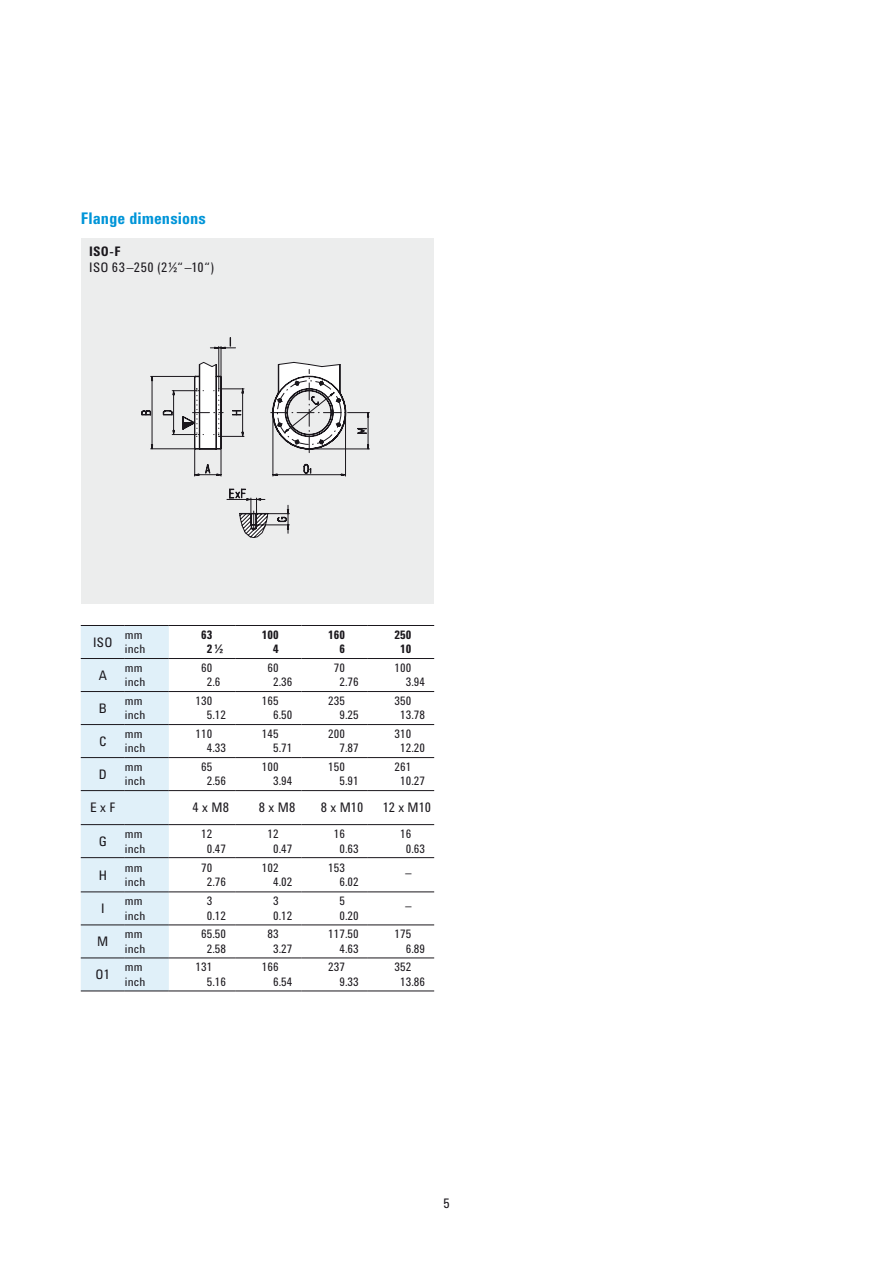
<style>
.page{position:relative;width:893px;height:1263px;background:#fff}
.page>*{position:absolute;margin:0;border:0;box-sizing:border-box;transform-origin:0 0}
.t1{font:700 16.5px "Agilent Condensed CFF";letter-spacing:.005em;color:#0095d8}
.t2{font:13.5px "Agilent Condensed CFF";letter-spacing:.02em;color:#1a171c}
.t3{font:700 13.5px "Agilent Condensed CFF";color:#1a171c}
.t4{font:12px/14.4px "Agilent Condensed CFF";color:#1a171c}
.t5{font:700 12px/14.4px "Agilent Condensed CFF";color:#1a171c;text-align:right}
</style>
<div class="page">
<div style="left:81px;top:238px;width:353px;height:366px;background:#eceded"></div>
<svg style="left:141px;top:337px;width:229px;height:201px"></svg>
<div style="left:81px;top:626px;width:88px;height:364px;background:#e0f0f9"></div>
<hr style="left:81px;top:625px;width:44px;height:1px;background:#1a171c">
<hr style="left:125px;top:625px;width:44px;height:1px;background:#1a171c">
<hr style="left:81px;top:658px;width:44px;height:1px;background:#1a171c">
<hr style="left:125px;top:658px;width:44px;height:1px;background:#1a171c">
<hr style="left:81px;top:691px;width:44px;height:1px;background:#1a171c">
<hr style="left:125px;top:691px;width:44px;height:1px;background:#1a171c">
<hr style="left:81px;top:724px;width:44px;height:1px;background:#1a171c">
<hr style="left:125px;top:724px;width:44px;height:1px;background:#1a171c">
<hr style="left:81px;top:757px;width:44px;height:1px;background:#1a171c">
<hr style="left:125px;top:757px;width:44px;height:1px;background:#1a171c">
<hr style="left:81px;top:790px;width:44px;height:1px;background:#1a171c">
<hr style="left:125px;top:790px;width:44px;height:1px;background:#1a171c">
<hr style="left:81px;top:824px;width:44px;height:1px;background:#1a171c">
<hr style="left:125px;top:824px;width:44px;height:1px;background:#1a171c">
<hr style="left:81px;top:857px;width:44px;height:1px;background:#1a171c">
<hr style="left:125px;top:857px;width:44px;height:1px;background:#1a171c">
<hr style="left:81px;top:891px;width:44px;height:1px;background:#1a171c">
<hr style="left:125px;top:891px;width:44px;height:1px;background:#1a171c">
<hr style="left:81px;top:924px;width:44px;height:1px;background:#1a171c">
<hr style="left:125px;top:924px;width:44px;height:1px;background:#1a171c">
<hr style="left:81px;top:957px;width:44px;height:1px;background:#1a171c">
<hr style="left:125px;top:957px;width:44px;height:1px;background:#1a171c">
<hr style="left:81px;top:990px;width:44px;height:1px;background:#1a171c">
<hr style="left:125px;top:990px;width:44px;height:1px;background:#1a171c">
<hr style="left:169px;top:625px;width:66px;height:1px;background:#1a171c">
<hr style="left:235px;top:625px;width:66px;height:1px;background:#1a171c">
<hr style="left:301px;top:625px;width:67px;height:1px;background:#1a171c">
<hr style="left:368px;top:625px;width:66px;height:1px;background:#1a171c">
<hr style="left:169px;top:658px;width:66px;height:1px;background:#1a171c">
<hr style="left:235px;top:658px;width:66px;height:1px;background:#1a171c">
<hr style="left:301px;top:658px;width:67px;height:1px;background:#1a171c">
<hr style="left:368px;top:658px;width:66px;height:1px;background:#1a171c">
<hr style="left:169px;top:691px;width:66px;height:1px;background:#1a171c">
<hr style="left:235px;top:691px;width:66px;height:1px;background:#1a171c">
<hr style="left:301px;top:691px;width:67px;height:1px;background:#1a171c">
<hr style="left:368px;top:691px;width:66px;height:1px;background:#1a171c">
<hr style="left:169px;top:724px;width:66px;height:1px;background:#1a171c">
<hr style="left:235px;top:724px;width:66px;height:1px;background:#1a171c">
<hr style="left:301px;top:724px;width:67px;height:1px;background:#1a171c">
<hr style="left:368px;top:724px;width:66px;height:1px;background:#1a171c">
<hr style="left:169px;top:757px;width:66px;height:1px;background:#1a171c">
<hr style="left:235px;top:757px;width:66px;height:1px;background:#1a171c">
<hr style="left:301px;top:757px;width:67px;height:1px;background:#1a171c">
<hr style="left:368px;top:757px;width:66px;height:1px;background:#1a171c">
<hr style="left:169px;top:790px;width:66px;height:1px;background:#1a171c">
<hr style="left:235px;top:790px;width:66px;height:1px;background:#1a171c">
<hr style="left:301px;top:790px;width:67px;height:1px;background:#1a171c">
<hr style="left:368px;top:790px;width:66px;height:1px;background:#1a171c">
<hr style="left:169px;top:824px;width:66px;height:1px;background:#1a171c">
<hr style="left:235px;top:824px;width:66px;height:1px;background:#1a171c">
<hr style="left:301px;top:824px;width:67px;height:1px;background:#1a171c">
<hr style="left:368px;top:824px;width:66px;height:1px;background:#1a171c">
<hr style="left:169px;top:857px;width:66px;height:1px;background:#1a171c">
<hr style="left:235px;top:857px;width:66px;height:1px;background:#1a171c">
<hr style="left:301px;top:857px;width:67px;height:1px;background:#1a171c">
<hr style="left:368px;top:857px;width:66px;height:1px;background:#1a171c">
<hr style="left:169px;top:891px;width:66px;height:1px;background:#1a171c">
<hr style="left:235px;top:891px;width:66px;height:1px;background:#1a171c">
<hr style="left:301px;top:891px;width:67px;height:1px;background:#1a171c">
<hr style="left:368px;top:891px;width:66px;height:1px;background:#1a171c">
<hr style="left:169px;top:924px;width:66px;height:1px;background:#1a171c">
<hr style="left:235px;top:924px;width:66px;height:1px;background:#1a171c">
<hr style="left:301px;top:924px;width:67px;height:1px;background:#1a171c">
<hr style="left:368px;top:924px;width:66px;height:1px;background:#1a171c">
<hr style="left:169px;top:957px;width:66px;height:1px;background:#1a171c">
<hr style="left:235px;top:957px;width:66px;height:1px;background:#1a171c">
<hr style="left:301px;top:957px;width:67px;height:1px;background:#1a171c">
<hr style="left:368px;top:957px;width:66px;height:1px;background:#1a171c">
<hr style="left:169px;top:990px;width:66px;height:1px;background:#1a171c">
<hr style="left:235px;top:990px;width:66px;height:1px;background:#1a171c">
<hr style="left:301px;top:990px;width:67px;height:1px;background:#1a171c">
<hr style="left:368px;top:990px;width:66px;height:1px;background:#1a171c">
<h1 class="t1" style="left:81px;top:206px;width:127px">Flange dimensions</h1>
<p class="t3" style="left:89px;top:241px;width:33px">ISO-F</p>
<p class="t2" style="left:89px;top:257px;width:127px">ISO 63–250 (2½“–10“)</p>
<p class="t2" style="left:93px;top:632px;width:21px">ISO</p>
<p class="t4" style="left:125px;top:627px;width:22px">mm inch</p>
<p class="t5" style="left:207px;top:627px;width:18px;text-align:left;text-indent:-6px">63<br>2½</p>
<p class="t5" style="left:262px;top:627px;width:18px">100<br>4</p>
<p class="t5" style="left:328px;top:627px;width:18px">160<br>6</p>
<p class="t5" style="left:395px;top:627px;width:18px;text-align:center">250<br>10</p>
<p class="t2" style="left:99px;top:665px;width:10px">A</p>
<p class="t4" style="left:125px;top:660px;width:22px">mm inch</p>
<p class="t4" style="left:207px;top:660px;width:15px;text-indent:-6px">60<br>2.6</p>
<p class="t4" style="left:273px;top:660px;width:21px;text-indent:-6px">60<br>2.36</p>
<p class="t4" style="left:339px;top:660px;width:21px;text-indent:-6px">70<br>2.76</p>
<p class="t4" style="left:406px;top:660px;width:21px;text-indent:-11px">100<br>3.94</p>
<p class="t2" style="left:99px;top:698px;width:10px">B</p>
<p class="t4" style="left:125px;top:693px;width:22px">mm inch</p>
<p class="t4" style="left:207px;top:693px;width:21px;text-indent:-11px">130<br>5.12</p>
<p class="t4" style="left:273px;top:693px;width:21px;text-indent:-11px">165<br>6.50</p>
<p class="t4" style="left:339px;top:693px;width:21px;text-indent:-11px">235<br>9.25</p>
<p class="t4" style="left:400px;top:693px;width:26px;text-indent:-6px">350<br>13.78</p>
<p class="t2" style="left:99px;top:731px;width:9px">C</p>
<p class="t4" style="left:125px;top:726px;width:22px">mm inch</p>
<p class="t4" style="left:207px;top:726px;width:21px;text-indent:-11px">110<br>4.33</p>
<p class="t4" style="left:273px;top:726px;width:21px;text-indent:-11px">145<br>5.71</p>
<p class="t4" style="left:339px;top:726px;width:21px;text-indent:-11px">200<br>7.87</p>
<p class="t4" style="left:400px;top:726px;width:26px;text-indent:-6px">310<br>12.20</p>
<p class="t2" style="left:99px;top:764px;width:10px">D</p>
<p class="t4" style="left:125px;top:759px;width:22px">mm inch</p>
<p class="t4" style="left:207px;top:759px;width:21px;text-indent:-6px">65<br>2.56</p>
<p class="t4" style="left:273px;top:759px;width:21px;text-indent:-11px">100<br>3.94</p>
<p class="t4" style="left:339px;top:759px;width:21px;text-indent:-11px">150<br>5.91</p>
<p class="t4" style="left:400px;top:759px;width:26px;text-indent:-6px">261<br>10.27</p>
<p class="t2" style="left:90px;top:797px;width:27px">E x F</p>
<p class="t2" style="left:193px;top:797px;width:38px">4 x M8</p>
<p class="t2" style="left:259px;top:797px;width:38px">8 x M8</p>
<p class="t2" style="left:321px;top:797px;width:44px">8 x M10</p>
<p class="t2" style="left:383px;top:797px;width:50px">12 x M10</p>
<p class="t2" style="left:99px;top:831px;width:10px">G</p>
<p class="t4" style="left:125px;top:826px;width:22px">mm inch</p>
<p class="t4" style="left:207px;top:826px;width:21px;text-indent:-6px">12<br>0.47</p>
<p class="t4" style="left:273px;top:826px;width:21px;text-indent:-6px">12<br>0.47</p>
<p class="t4" style="left:339px;top:826px;width:21px;text-indent:-6px">16<br>0.63</p>
<p class="t4" style="left:406px;top:826px;width:21px;text-indent:-6px">16<br>0.63</p>
<p class="t2" style="left:99px;top:865px;width:10px">H</p>
<p class="t4" style="left:125px;top:860px;width:22px">mm inch</p>
<p class="t4" style="left:207px;top:860px;width:21px;text-indent:-6px">70<br>2.76</p>
<p class="t4" style="left:273px;top:860px;width:21px;text-indent:-11px">102<br>4.02</p>
<p class="t4" style="left:339px;top:860px;width:21px;text-indent:-11px">153<br>6.02</p>
<p class="t4" style="left:405px;top:860px;width:7px">_</p>
<p class="t2" style="left:101px;top:898px;width:5px">I</p>
<p class="t4" style="left:125px;top:893px;width:22px">mm inch</p>
<p class="t4" style="left:207px;top:893px;width:21px">3<br>0.12</p>
<p class="t4" style="left:273px;top:893px;width:21px">3<br>0.12</p>
<p class="t4" style="left:339px;top:893px;width:21px">5<br>0.20</p>
<p class="t4" style="left:405px;top:893px;width:7px">_</p>
<p class="t2" style="left:97px;top:931px;width:13px">M</p>
<p class="t4" style="left:125px;top:927px;width:22px">mm inch</p>
<p class="t4" style="left:201px;top:927px;width:26px;text-align:center">65.50<br>2.58</p>
<p class="t4" style="left:273px;top:927px;width:21px;text-indent:-6px">83<br>3.27</p>
<p class="t4" style="left:328px;top:927px;width:32px;text-align:right">117.50<br>4.63</p>
<p class="t4" style="left:406px;top:927px;width:21px;text-indent:-11px">175<br>6.89</p>
<p class="t2" style="left:96px;top:964px;width:16px">O1</p>
<p class="t4" style="left:125px;top:960px;width:22px">mm inch</p>
<p class="t4" style="left:207px;top:960px;width:21px;text-indent:-11px">131<br>5.16</p>
<p class="t4" style="left:273px;top:960px;width:21px;text-indent:-11px">166<br>6.54</p>
<p class="t4" style="left:339px;top:960px;width:21px;text-indent:-11px">237<br>9.33</p>
<p class="t4" style="left:400px;top:960px;width:26px;text-indent:-6px">352<br>13.86</p>
<p class="t2" style="left:443px;top:1193px;width:8px">5</p>
</div>
